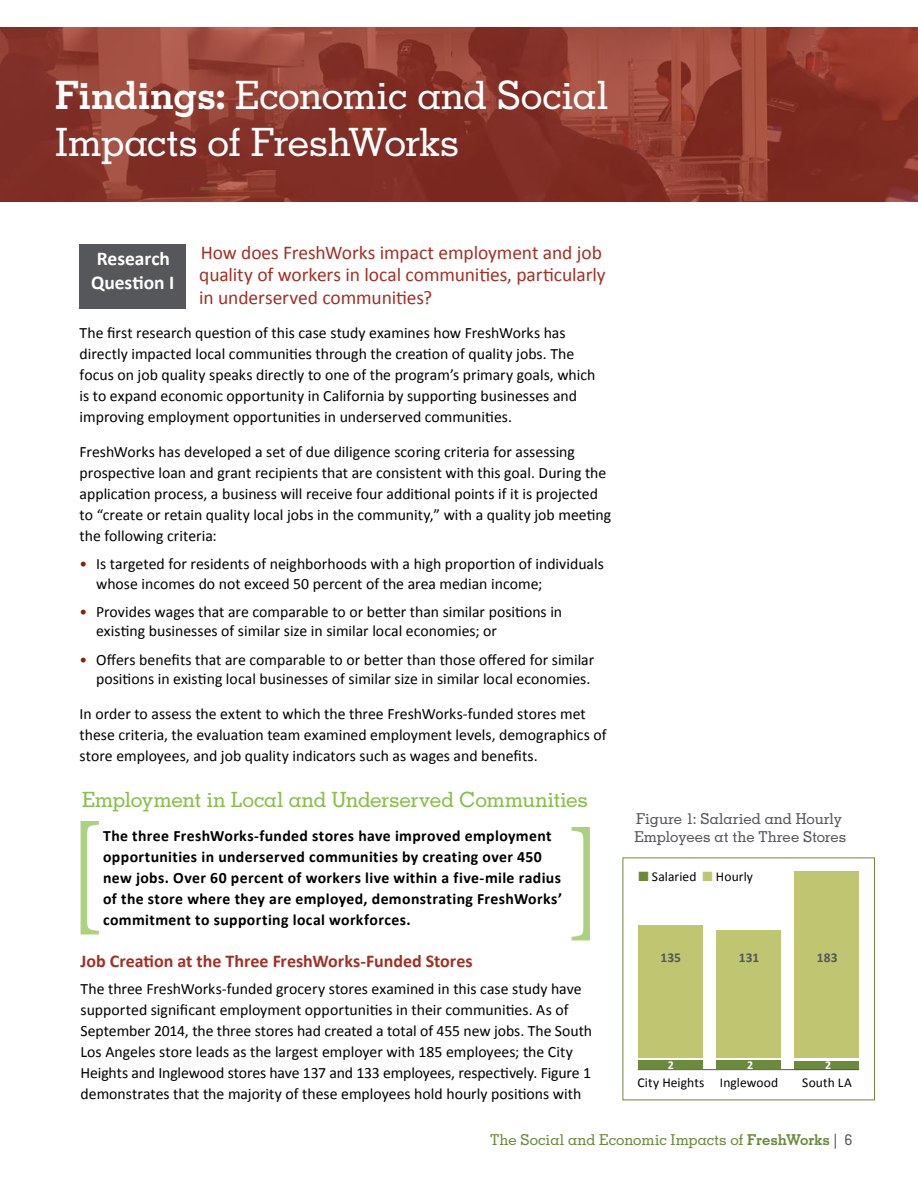
<style>
.page{position:relative;width:918px;height:1188px;background:#fff}
.page>*{position:absolute;margin:0;border:0;box-sizing:border-box;transform-origin:0 0}
.t1{font:500 39px/46.8px "Memphis LT Std";letter-spacing:-.025em;color:#fff}
.t2{font:500 21px "Memphis LT Std";letter-spacing:-.02em;color:#89be48}
.t3{font:19.5px/22.5px "Calibri";letter-spacing:-.005em;color:#a32f23}
.t4{font:700 19.5px/24px "Calibri";color:#fff}
.t5{font:700 18px "Calibri";color:#a32f23}
.t6{font:15.75px/21px "Calibri";color:#000}
.t7{font:700 15.75px/21px "Calibri";letter-spacing:.025em;color:#000}
.t8{font:500 15px/18px "Memphis LT Std";letter-spacing:-.005em;color:#55575a}
.t9{font:500 15px "Memphis LT Std";letter-spacing:-.005em;color:#6b8a3c}
.t10{font:13.5px "Calibri";letter-spacing:.01em;color:#000}
.t11{font:700 13.5px "Calibri";letter-spacing:.005em;color:#55575a}
.t12{font:700 12px "Calibri";color:#fff}
.s1{font-weight:700}
.s2{color:#7b2e06}
.s3{color:#6b8a3c}
.s4{color:#c0c571}
.s5{color:#55575a}
</style>
<div class="page">
<svg style="left:0;top:27px;width:918px;height:175px;background:#8c382e"></svg>
<div style="left:794px;top:871px;width:65px;height:187px;background:#c0c571"></div>
<div style="left:716px;top:930px;width:65px;height:128px;background:#c0c571"></div>
<div style="left:638px;top:925px;width:64px;height:133px;background:#c0c571"></div>
<div style="left:638px;top:1060px;width:64px;height:9px;background:#6b8a3c"></div>
<div style="left:716px;top:1061px;width:65px;height:8px;background:#6b8a3c"></div>
<div style="left:794px;top:1061px;width:65px;height:9px;background:#6b8a3c"></div>
<div style="left:80px;top:244px;width:106px;height:65px;background:#55575a"></div>
<hr style="left:638px;top:1069px;width:221px;height:1px;background:#55575a">
<svg style="left:81px;top:821px;width:18px;height:113px"></svg>
<svg style="left:572px;top:827px;width:18px;height:113px"></svg>
<h1 class="t1" style="left:55px;top:72px;width:556px"><span class="s1">Findings:</span> Economic and Social<br>Impacts of FreshWorks</h1>
<p class="t3" style="left:199px;top:241px;width:408px">How does FreshWorks impact employment and job quality of workers in local communities, particularly in underserved communities?</p>
<p class="t6" style="left:80px;top:323px;width:517px">The first research question of this case study examines how FreshWorks has directly impacted local communities through the creation of quality jobs. The focus on job quality speaks directly to one of the program’s primary goals, which is to expand economic opportunity in California by supporting businesses and improving employment opportunities in underserved communities.</p>
<p class="t6" style="left:80px;top:441px;width:533px">FreshWorks has developed a set of due diligence scoring criteria for assessing prospective loan and grant recipients that are consistent with this goal. During the application process, a business will receive four additional points if it is projected to “create or retain quality local jobs in the community,” with a quality job meeting the following criteria:</p>
<p class="t6" style="left:96px;top:554px;width:509px;line-height:19.5px;text-indent:-17px"><span class="s2">•</span> Is targeted for residents of neighborhoods with a high proportion of individuals whose incomes do not exceed 50 percent of the area median income;</p>
<p class="t6" style="left:96px;top:602px;width:468px;line-height:19.5px;text-indent:-17px"><span class="s2">•</span> Provides wages that are comparable to or better than similar positions in existing businesses of similar size in similar local economies; or</p>
<p class="t6" style="left:80px;top:650px;width:516px;line-height:19.5px;text-align:right"><span class="s2">•</span> Offers benefits that are comparable to or better than those offered for similar positions in existing local businesses of similar size in similar local economies.</p>
<p class="t6" style="left:80px;top:703px;width:529px">In order to assess the extent to which the three FreshWorks-funded stores met these criteria, the evaluation team examined employment levels, demographics of store employees, and job quality indicators such as wages and benefits.</p>
<p class="t4" style="left:91px;top:247px;width:85px">Research<br>Question I</p>
<h2 class="t2" style="left:82px;top:786px;width:508px">Employment in Local and Underserved Communities</h2>
<p class="t7" style="left:103px;top:826px;width:461px">The three FreshWorks-funded stores have improved employment opportunities in underserved communities by creating over 450 new jobs. Over 60 percent of workers live within a five-mile radius of the store where they are employed, demonstrating FreshWorks’ commitment to supporting local workforces.</p>
<p class="t5" style="left:81px;top:949px;width:394px">Job Creation at the Three FreshWorks-Funded Stores</p>
<p class="t6" style="left:81px;top:979px;width:513px">The three FreshWorks-funded grocery stores examined in this case study have supported significant employment opportunities in their communities. As of September 2014, the three stores had created a total of 455 new jobs. The South Los Angeles store leads as the largest employer with 185 employees; the City Heights and Inglewood stores have 137 and 133 employees, respectively. Figure 1 demonstrates that the majority of these employees hold hourly positions with</p>
<p class="t8" style="left:635px;top:809px;width:213px">Figure 1: Salaried and Hourly<br>Employees at the Three Stores</p>
<p class="t10" style="left:639px;top:868px;width:116px"><span class="s3">■</span> Salaried <span class="s4">■</span> Hourly</p>
<p class="t11" style="left:660px;top:949px;width:22px">135</p>
<p class="t11" style="left:739px;top:949px;width:22px">131</p>
<p class="t11" style="left:817px;top:949px;width:22px">183</p>
<p class="t12" style="left:668px;top:1057px;width:8px">2</p>
<p class="t12" style="left:747px;top:1057px;width:8px">2</p>
<p class="t12" style="left:825px;top:1057px;width:8px">2</p>
<p class="t10" style="left:638px;top:1074px;width:142px">City Heights Inglewood</p>
<p class="t10" style="left:802px;top:1074px;width:51px">South LA</p>
<p class="t9" style="left:490px;top:1130px;width:348px">The Social and Economic Impacts of <span class="s1">FreshWorks</span> <span class="s5">|</span></p>
<p class="t8" style="left:845px;top:1130px;width:9px">6</p>
</div>
